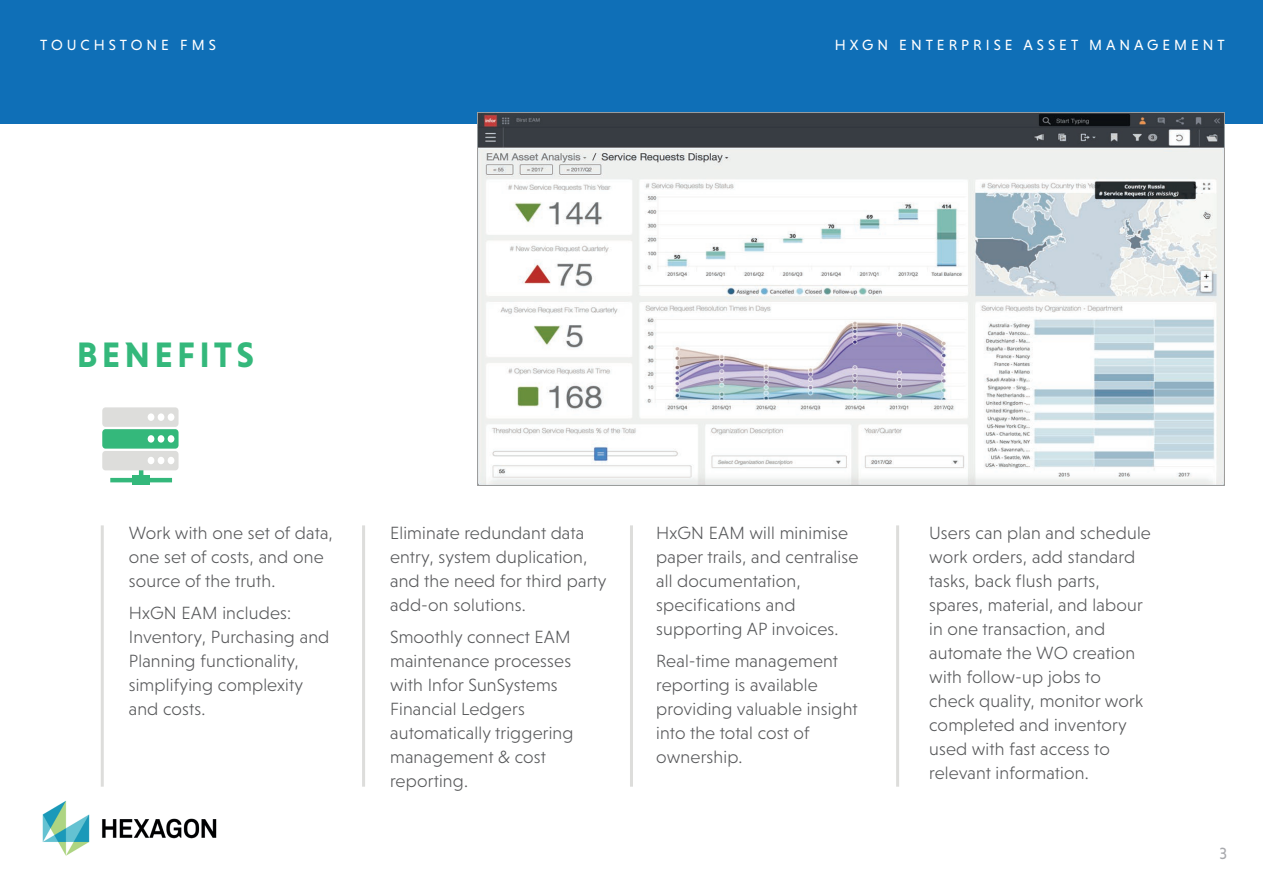
<style>
.page{position:relative;width:1263px;height:893px;background:#fff}
.page>*{position:absolute;margin:0;border:0;box-sizing:border-box;transform-origin:0 0}
.t1{font:700 36px "Niveau Grotesk";letter-spacing:.115em;color:#34b87b}
.t2{font:300 18px/24px "Niveau Grotesk";letter-spacing:.01em;color:#57585a}
.t3{font:16.5px "Niveau Grotesk";color:#a8a9ad}
.t4{font:15px "Niveau Grotesk";letter-spacing:.265em;color:#fff}
</style>
<div class="page">
<div style="left:0;top:0;width:1263px;height:123px;background:#0f6fb7"></div>
<hr style="left:101px;top:525px;width:3px;height:262px;background:#dddddb">
<hr style="left:362px;top:525px;width:3px;height:262px;background:#dddddb">
<hr style="left:630px;top:525px;width:3px;height:262px;background:#dddddb">
<hr style="left:896px;top:525px;width:3px;height:262px;background:#dddddb">
<img style="left:42px;top:801px;width:175px;height:55px">
<img style="left:478px;top:113px;width:746px;height:372px">
<svg style="left:139px;top:470px;width:4px;height:6px"></svg>
<hr style="left:110px;top:478px;width:62px;height:4px;background:#34b87b">
<div style="left:132px;top:476px;width:18px;height:9px;background:#34b87b"></div>
<div style="left:102px;top:429px;width:77px;height:20px;background:#34b87b;border-radius:3px"></div>
<div style="left:102px;top:407px;width:77px;height:20px;background:#dddddb;border-radius:3px"></div>
<div style="left:102px;top:451px;width:77px;height:19px;background:#dddddb;border-radius:3px"></div>
<div style="left:148px;top:413px;width:6px;height:8px;background:#fff;border-radius:50%"></div>
<div style="left:158px;top:413px;width:6px;height:8px;background:#fff;border-radius:50%"></div>
<div style="left:168px;top:413px;width:6px;height:8px;background:#fff;border-radius:50%"></div>
<div style="left:148px;top:435px;width:6px;height:8px;background:#fff;border-radius:50%"></div>
<div style="left:158px;top:435px;width:6px;height:8px;background:#fff;border-radius:50%"></div>
<div style="left:168px;top:435px;width:6px;height:8px;background:#fff;border-radius:50%"></div>
<div style="left:148px;top:457px;width:6px;height:7px;background:#fff;border-radius:50%"></div>
<div style="left:158px;top:457px;width:6px;height:7px;background:#fff;border-radius:50%"></div>
<div style="left:168px;top:457px;width:6px;height:7px;background:#fff;border-radius:50%"></div>
<p class="t4" style="left:40px;top:36px;width:177px">TOUCHSTONE FMS</p>
<p class="t4" style="left:835px;top:36px;width:391px">HXGN ENTERPRISE ASSET MANAGEMENT</p>
<h1 class="t1" style="left:77px;top:334px;width:179px">BENEFITS</h1>
<p class="t2" style="left:129px;top:521px;width:206px">Work with one set of data, one set of costs, and one source of the truth.</p>
<p class="t2" style="left:129px;top:601px;width:202px">HxGN EAM includes:<br>Inventory, Purchasing and<br>Planning functionality, simplifying complexity and costs.</p>
<p class="t2" style="left:390px;top:521px;width:218px">Eliminate redundant data entry, system duplication, and the need for third party add-on solutions.</p>
<p class="t2" style="left:390px;top:625px;width:185px">Smoothly connect EAM maintenance processes with Infor SunSystems<br>Financial Ledgers automatically triggering management &amp; cost reporting.</p>
<p class="t2" style="left:656px;top:521px;width:204px">HxGN EAM will minimise paper trails, and centralise all documentation, specifications and supporting AP invoices.</p>
<p class="t2" style="left:656px;top:649px;width:203px">Real-time management reporting is available providing valuable insight into the total cost of ownership.</p>
<p class="t2" style="left:929px;top:521px;width:223px">Users can plan and schedule work orders, add standard tasks, back flush parts, spares, material, and labour in one transaction, and automate the WO creation with follow-up jobs to<br>check quality, monitor work completed and inventory used with fast access to relevant information.</p>
<p class="t3" style="left:1219px;top:844px;width:9px">3</p>
</div>
